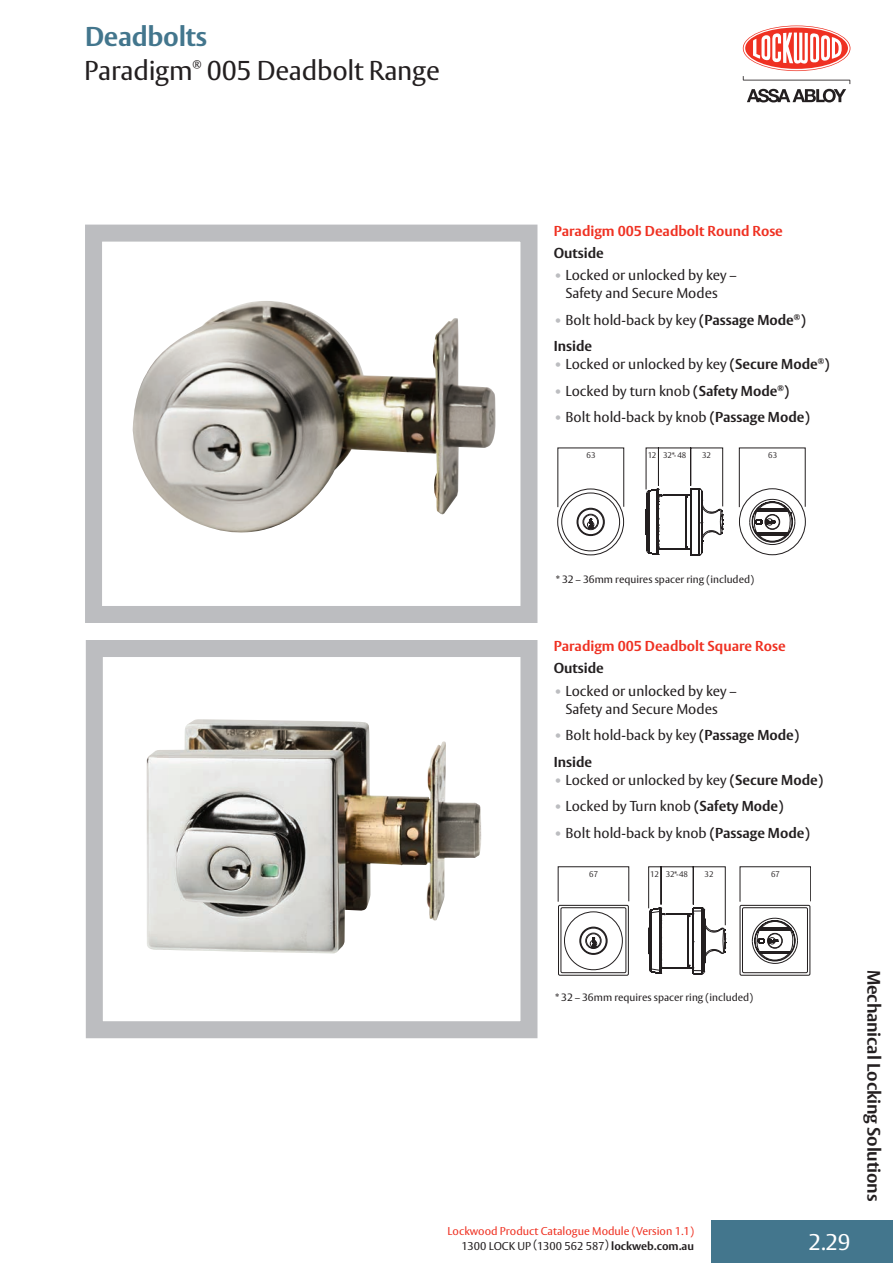
<style>
.page{position:relative;width:893px;height:1263px;background:#fff}
.page>*{position:absolute;margin:0;border:0;box-sizing:border-box;transform-origin:0 0}
.Page_Header{font:27px "ASSA Vesta";letter-spacing:-.01em;color:#231f20}
.t1{font:700 27px "ASSA Vesta";letter-spacing:-.01em;color:#43768d}
.t2{font:22.5px "ASSA Vesta";color:#fff}
.t3{font:700 18px "ASSA Vesta";letter-spacing:-.01em;color:#231f20}
.Bullet{font:14.25px/18px "ASSA Vesta";color:#231f20;text-align:center}
.Sub_Head__Red_Bold_9{font:700 14.25px "ASSA Vesta";color:#ef3122}
.Sub_Head__Red_Bold_9-2{font:700 14.25px "ASSA Vesta";color:#231f20}
.Body_Sub__Black_Bold{font:700 14.25px "ASSA Vesta";color:#231f20}
.t4{font:11.25px/15px "ASSA Vesta";color:#ef3122;text-align:right}
.Disclaimer{font:10.5px "ASSA Vesta";color:#231f20}
.Page_Header-2{font:10.5px "ASSA Vesta";color:#231f20}
.t5{font:300 8.1px "ASSA Vesta";color:#231f20}
.s1{font-weight:700;color:#bcbdc0}
.s2{font-weight:700}
.s3{color:#231f20}
.s4{font-weight:700;color:#231f20}
</style>
<div class="page">
<svg style="left:743px;top:26px;width:107px;height:76px"></svg>
<div style="left:711px;top:1220px;width:182px;height:43px;background:#43768d"></div>
<div style="left:85px;top:225px;width:452px;height:398px;background:#fff;border:17px solid #bcbdc0"></div>
<div style="left:86px;top:640px;width:451px;height:398px;background:#fff;border:17px solid #bcbdc0"></div>
<img style="left:133px;top:301px;width:363px;height:232px">
<img style="left:146px;top:719px;width:335px;height:234px">
<svg style="left:558px;top:448px;width:247px;height:108px"></svg>
<div style="left:739px;top:905px;width:71px;height:71px;border:1px solid #231f20"></div>
<div style="left:742px;top:907px;width:66px;height:66px;border:1px solid #231f20"></div>
<svg style="left:752px;top:917px;width:46px;height:47px"></svg>
<svg style="left:558px;top:867px;width:168px;height:108px"></svg>
<h1 class="t1" style="left:85px;top:20px;width:123px">Deadbolts</h1>
<p class="Page_Header" style="left:84px;top:55px;width:110px">Paradigm</p>
<p class="Page_Header-2" style="left:192px;top:57px;width:11px">®</p>
<p class="Page_Header" style="left:207px;top:55px;width:234px">005 Deadbolt Range</p>
<p class="Sub_Head__Red_Bold_9" style="left:554px;top:222px;width:231px">Paradigm 005 Deadbolt Round Rose</p>
<p class="Sub_Head__Red_Bold_9-2" style="left:554px;top:244px;width:52px">Outside</p>
<p class="Bullet" style="left:554px;top:267px;width:184px"><span class="s1">•</span> Locked or unlocked by key –<br>Safety and Secure Modes</p>
<p class="Bullet" style="left:554px;top:311px;width:254px"><span class="s1">•</span> Bolt hold-back by key <span class="s2">(Passage Mode</span><sup>®</sup><span class="s2">)</span></p>
<p class="Body_Sub__Black_Bold" style="left:554px;top:337px;width:40px">Inside</p>
<p class="Bullet" style="left:554px;top:356px;width:277px"><span class="s1">•</span> Locked or unlocked by key <span class="s2">(Secure Mode</span><sup>®</sup><span class="s2">)</span></p>
<p class="Bullet" style="left:554px;top:382px;width:237px"><span class="s1">•</span> Locked by turn knob <span class="s2">(Safety Mode</span><sup>®</sup><span class="s2">)</span></p>
<p class="Bullet" style="left:554px;top:409px;width:258px"><span class="s1">•</span> Bolt hold-back by knob <span class="s2">(Passage Mode)</span></p>
<p class="t5" style="left:587px;top:450px;width:11px">63</p>
<p class="t5" style="left:648px;top:450px;width:40px">12 32*-48</p>
<p class="t5" style="left:702px;top:450px;width:11px">32</p>
<p class="t5" style="left:768px;top:450px;width:11px">63</p>
<p class="Disclaimer" style="left:556px;top:573px;width:200px">* 32 – 36mm requires spacer ring (included)</p>
<p class="Sub_Head__Red_Bold_9" style="left:554px;top:637px;width:233px">Paradigm 005 Deadbolt Square Rose</p>
<p class="Sub_Head__Red_Bold_9-2" style="left:554px;top:659px;width:52px">Outside</p>
<p class="Bullet" style="left:554px;top:682px;width:184px"><span class="s1">•</span> Locked or unlocked by key –<br>Safety and Secure Modes</p>
<p class="Bullet" style="left:554px;top:727px;width:247px"><span class="s1">•</span> Bolt hold-back by key <span class="s2">(Passage Mode)</span></p>
<p class="Body_Sub__Black_Bold" style="left:554px;top:753px;width:40px">Inside</p>
<p class="Bullet" style="left:554px;top:771px;width:271px"><span class="s1">•</span> Locked or unlocked by key <span class="s2">(Secure Mode)</span></p>
<p class="Bullet" style="left:554px;top:798px;width:231px"><span class="s1">•</span> Locked by Turn knob <span class="s2">(Safety Mode)</span></p>
<p class="Bullet" style="left:554px;top:824px;width:258px"><span class="s1">•</span> Bolt hold-back by knob <span class="s2">(Passage Mode)</span></p>
<p class="t5" style="left:589px;top:869px;width:11px">67</p>
<p class="t5" style="left:650px;top:869px;width:39px">12 32*-48</p>
<p class="t5" style="left:705px;top:869px;width:11px">32</p>
<p class="t5" style="left:771px;top:869px;width:11px">67</p>
<p class="Disclaimer" style="left:555px;top:990px;width:200px">* 32 – 36mm requires spacer ring (included)</p>
<p class="t4" style="left:448px;top:1224px;width:248px">Lockwood Product Catalogue Module (Version 1.1)<br><span class="s3">1300 LOCK UP (1300 562 587)</span> <span class="s4">lockweb.com.au</span></p>
<h2 class="t2" style="left:808px;top:1228px;width:43px">2.29</h2>
<p class="t3" style="left:885px;top:970px;width:233px;rotate:90deg">Mechanical Locking Solutions</p>
</div>
